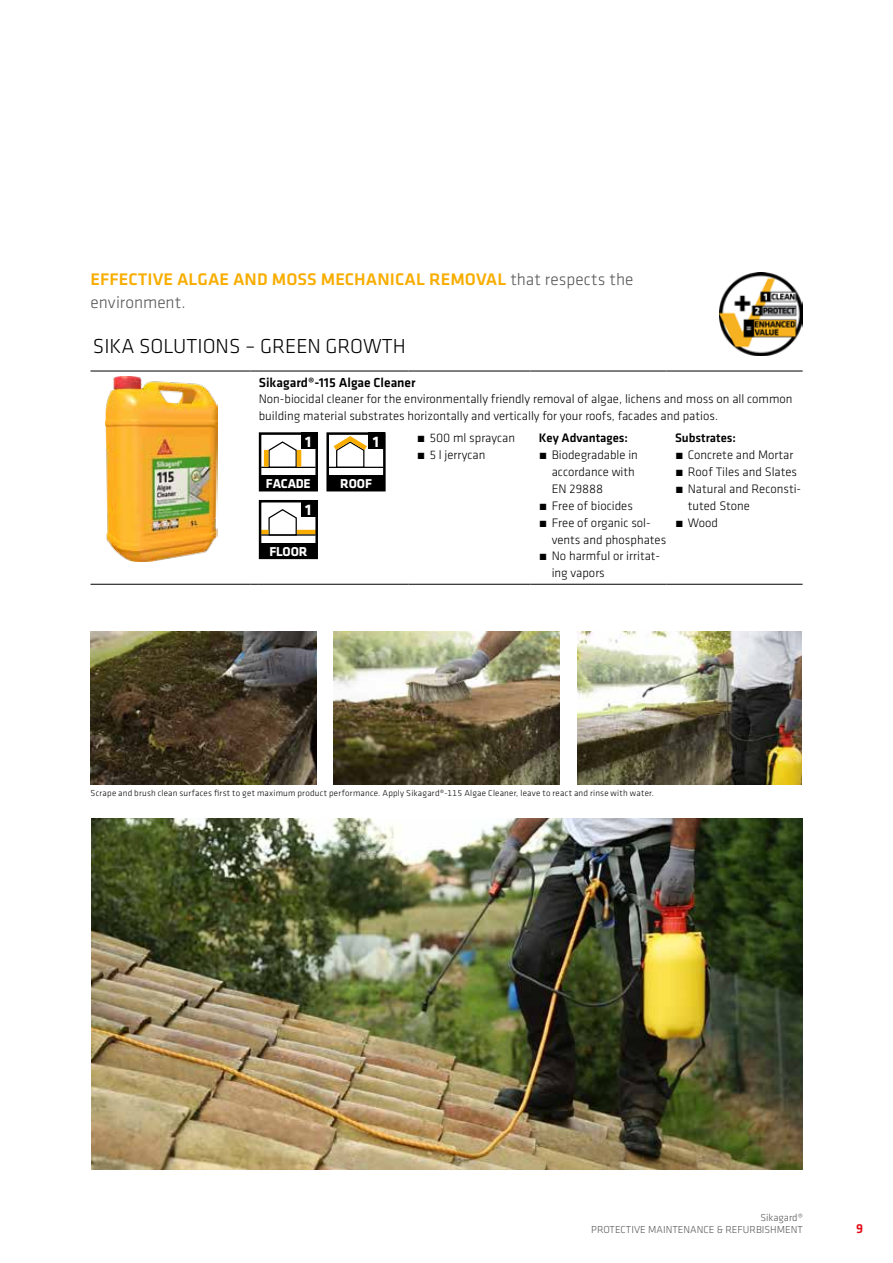
<style>
.page{position:relative;width:893px;height:1263px;background:#fff}
.page>*{position:absolute;margin:0;border:0;box-sizing:border-box;transform-origin:0 0}
.t1{font:300 21px "Klavika";color:#000}
.t2{font:500 17.4px/22.6px "Klavika";letter-spacing:.005em;color:#f8ad00}
.t3{font:700 15.9px "Klavika";color:#fff}
.t4{font:500 13.5px "Klavika";color:#000}
.t5{font:500 13.5px "Klavika";color:#e30613}
.t6{font:700 13.35px "Klavika";letter-spacing:-.015em;color:#fff}
.t7{font:300 12.75px/16.2px "Klavika";color:#000}
.t8{font:500 12.75px "Klavika";color:#000}
.t9{font:300 10.5px/12.6px "Klavika";color:#575756;text-align:right}
.t10{font:300 9px "Klavika";letter-spacing:.025em;color:#000}
.s1{font-weight:300;color:#575756}
</style>
<div class="page">
<img style="left:91px;top:631px;width:225px;height:153px">
<img style="left:91px;top:819px;width:711px;height:350px">
<img style="left:333px;top:631px;width:226px;height:153px">
<img style="left:578px;top:631px;width:223px;height:153px">
<hr style="left:91px;top:371px;width:159px;height:1px;background:#000">
<hr style="left:91px;top:584px;width:159px;height:1px;background:#000">
<hr style="left:259px;top:371px;width:149px;height:1px;background:#000">
<hr style="left:417px;top:371px;width:113px;height:1px;background:#000">
<hr style="left:539px;top:371px;width:127px;height:1px;background:#000">
<hr style="left:675px;top:371px;width:128px;height:1px;background:#000">
<hr style="left:259px;top:584px;width:149px;height:1px;background:#000">
<hr style="left:417px;top:584px;width:113px;height:1px;background:#000">
<hr style="left:539px;top:584px;width:127px;height:1px;background:#000">
<hr style="left:675px;top:584px;width:128px;height:1px;background:#000">
<img style="left:106px;top:377px;width:112px;height:185px">
<div style="left:260px;top:475px;width:57px;height:15px;background:#000"></div>
<div style="left:259px;top:432px;width:59px;height:59px;border:3px solid #000"></div>
<div style="left:301px;top:432px;width:17px;height:17px;background:#000"></div>
<svg style="left:267px;top:441px;width:30px;height:26px"></svg>
<hr style="left:261px;top:467px;width:55px;height:1px;background:#000">
<hr style="left:264px;top:450px;width:4px;height:17px;background:#f8ad00">
<hr style="left:297px;top:450px;width:4px;height:17px;background:#f8ad00">
<div style="left:260px;top:543px;width:57px;height:15px;background:#000"></div>
<div style="left:301px;top:500px;width:17px;height:16px;background:#000"></div>
<svg style="left:263px;top:509px;width:34px;height:25px"></svg>
<hr style="left:297px;top:530px;width:20px;height:4px;background:#f8ad00">
<hr style="left:261px;top:534px;width:55px;height:2px;background:#000">
<div style="left:259px;top:500px;width:59px;height:59px;border:3px solid #000"></div>
<div style="left:328px;top:475px;width:56px;height:15px;background:#000"></div>
<hr style="left:329px;top:467px;width:54px;height:1px;background:#000">
<div style="left:326px;top:432px;width:60px;height:59px;border:3px solid #000"></div>
<svg style="left:329px;top:433px;width:43px;height:36px"></svg>
<div style="left:369px;top:432px;width:16px;height:17px;background:#000"></div>
<img style="left:720px;top:273px;width:83px;height:83px">
<h2 class="t2" style="left:91px;top:267px;width:544px">EFFECTIVE ALGAE AND MOSS MECHANICAL REMOVAL <span class="s1">that respects the environment.</span></h2>
<h1 class="t1" style="left:93px;top:333px;width:314px">SIKA SOLUTIONS – GREEN GROWTH</h1>
<p class="t4" style="left:259px;top:373px;width:158px">Sikagard®-115 Algae Cleaner</p>
<p class="t7" style="left:259px;top:391px;width:535px">Non-biocidal cleaner for the environmentally friendly removal of algae, lichens and moss on all common building material substrates horizontally and vertically for your roofs, facades and patios.</p>
<p class="t3" style="left:305px;top:430px;width:8px">1</p>
<p class="t6" style="left:266px;top:474px;width:46px">FACADE</p>
<p class="t3" style="left:305px;top:498px;width:8px">1</p>
<p class="t6" style="left:269px;top:541px;width:39px">FLOOR</p>
<p class="t3" style="left:373px;top:430px;width:8px">1</p>
<p class="t7" style="left:417px;top:429px;width:100px;line-height:17px">́ 500 ml spraycan ́ 5 l jerrycan</p>
<p class="t8" style="left:539px;top:429px;width:91px">Key Advantages:</p>
<p class="t7" style="left:539px;top:446px;width:100px">́ Biodegradable in</p>
<p class="t7" style="left:552px;top:463px;width:85px">accordance with</p>
<p class="t7" style="left:552px;top:480px;width:53px">EN 29888</p>
<p class="t7" style="left:539px;top:497px;width:95px">́ Free of biocides</p>
<p class="t7" style="left:539px;top:514px;width:113px">́ Free of organic sol-</p>
<p class="t7" style="left:552px;top:531px;width:116px">vents and phosphates</p>
<p class="t7" style="left:539px;top:548px;width:122px">́ No harmful or irritat-</p>
<p class="t7" style="left:552px;top:565px;width:55px">ing vapors</p>
<p class="t6" style="left:340px;top:474px;width:33px">ROOF</p>
<p class="t8" style="left:675px;top:429px;width:63px">Substrates:</p>
<p class="t7" style="left:675px;top:446px;width:120px">́ Concrete and Mortar</p>
<p class="t7" style="left:675px;top:463px;width:124px">́ Roof Tiles and Slates</p>
<p class="t7" style="left:675px;top:480px;width:128px">́ Natural and Reconsti-</p>
<p class="t7" style="left:688px;top:497px;width:64px">tuted Stone</p>
<p class="t7" style="left:675px;top:514px;width:44px">́ Wood</p>
<p class="t10" style="left:91px;top:788px;width:565px">Scrape and brush clean surfaces first to get maximum product performance. Apply Sikagard®-115 Algae Cleaner, leave to react and rinse with water.</p>
<p class="t9" style="left:591px;top:1211px;width:213px">Sikagard®<br>PROTECTIVE MAINTENANCE &amp; REFURBISHMENT</p>
<p class="t5" style="left:856px;top:1219px;width:9px">9</p>
</div>
